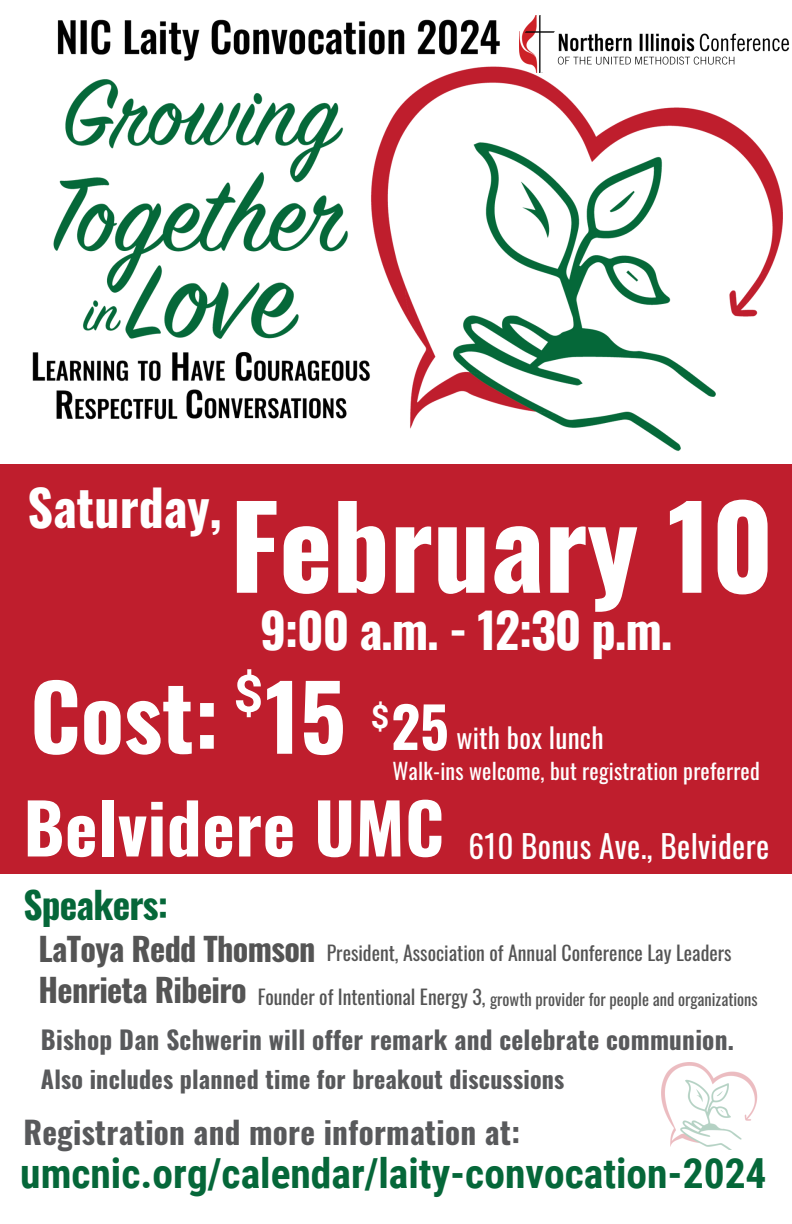
<style>
.page{position:relative;width:792px;height:1224px;background:#fff}
.page>*{position:absolute;margin:0;border:0;box-sizing:border-box;transform-origin:0 0}
.t1{font:700 113.4px "Oswald";color:#fff}
.t2{font:700 90px "Oswald";color:#fff}
.t3{font:700 69.2px "Oswald";letter-spacing:.01em;color:#fff}
.t4{font:700 56.2px "Oswald";color:#fff}
.t5{font:700 51.6px "Roboto";color:#fff}
.t6{font:700 49.8px "Oswald";color:#fff}
.t7{font:700 48.4px "Oswald";color:#fff}
.t8{font:700 41.6px "Roboto Condensed";color:#056739}
.t9{font:700 37.2px "Oswald";letter-spacing:-.02em;color:#056739}
.t10{font:700 32.2px "Oswald";letter-spacing:-.02em;color:#545454}
.t11{font:700 32.2px "Roboto";color:#fff}
.t12{font:700 31.2px "Oswald";letter-spacing:.01em;color:#58595b}
.t13{font:31.2px "Oswald";letter-spacing:.01em;color:#fff}
.t14{font:27.4px "Oswald";letter-spacing:.01em;color:#fff}
.t15{font:700 25.2px "Oswald";letter-spacing:.01em;color:#58595b}
.t16{font:700 24px "Oswald";letter-spacing:.01em;color:#58595b}
.t17{font:22px "Oswald";letter-spacing:.01em;color:#fff}
.t18{font:19.8px "Oswald";color:#545454}
.t19{font:16.6px "Oswald";color:#545454}
</style>
<div class="page">
<img style="left:661px;top:1063px;width:97px;height:87px">
<div style="left:0;top:464px;width:792px;height:410px;background:#bf1e2d"></div>
<img style="left:32px;top:19px;width:750px;height:432px">
<img style="left:520px;top:15px;width:269px;height:57px">
<p class="t6" style="left:28px;top:468px;width:196px">Saturday,</p>
<p class="t1" style="left:230px;top:457px;width:545px">February 10</p>
<p class="t7" style="left:260px;top:592px;width:414px">9:00 a.m. - 12:30 p.m.</p>
<p class="t5" style="left:234px;top:664px;width:31px">$</p>
<p class="t2" style="left:30px;top:646px;width:317px">Cost: 15</p>
<p class="t11" style="left:371px;top:698px;width:20px">$</p>
<p class="t4" style="left:391px;top:683px;width:59px">25</p>
<p class="t14" style="left:456px;top:716px;width:149px">with box lunch</p>
<p class="t17" style="left:392px;top:753px;width:369px">Walk-ins welcome, but registration preferred</p>
<p class="t3" style="left:24px;top:774px;width:422px">Belvidere UMC</p>
<p class="t13" style="left:469px;top:822px;width:302px">610 Bonus Ave., Belvidere</p>
<p class="t9" style="left:23px;top:876px;width:146px">Speakers:</p>
<p class="t10" style="left:39px;top:924px;width:279px">LaToya Redd Thomson</p>
<p class="t10" style="left:39px;top:965px;width:210px">Henrieta Ribeiro</p>
<p class="t18" style="left:327px;top:937px;width:406px">President, Association of Annual Conference Lay Leaders</p>
<p class="t18" style="left:258px;top:981px;width:229px">Founder of Intentional Energy 3,</p>
<p class="t19" style="left:490px;top:987px;width:269px">growth provider for people and organizations</p>
<p class="t15" style="left:41px;top:1020px;width:695px">Bishop Dan Schwerin will offer remark and celebrate communion.</p>
<p class="t16" style="left:41px;top:1061px;width:525px">Also includes planned time for breakout discussions</p>
<p class="t12" style="left:23px;top:1108px;width:498px">Registration and more information at:</p>
<p class="t8" style="left:20px;top:1149px;width:748px">umcnic.org/calendar/laity-convocation-2024</p>
</div>
